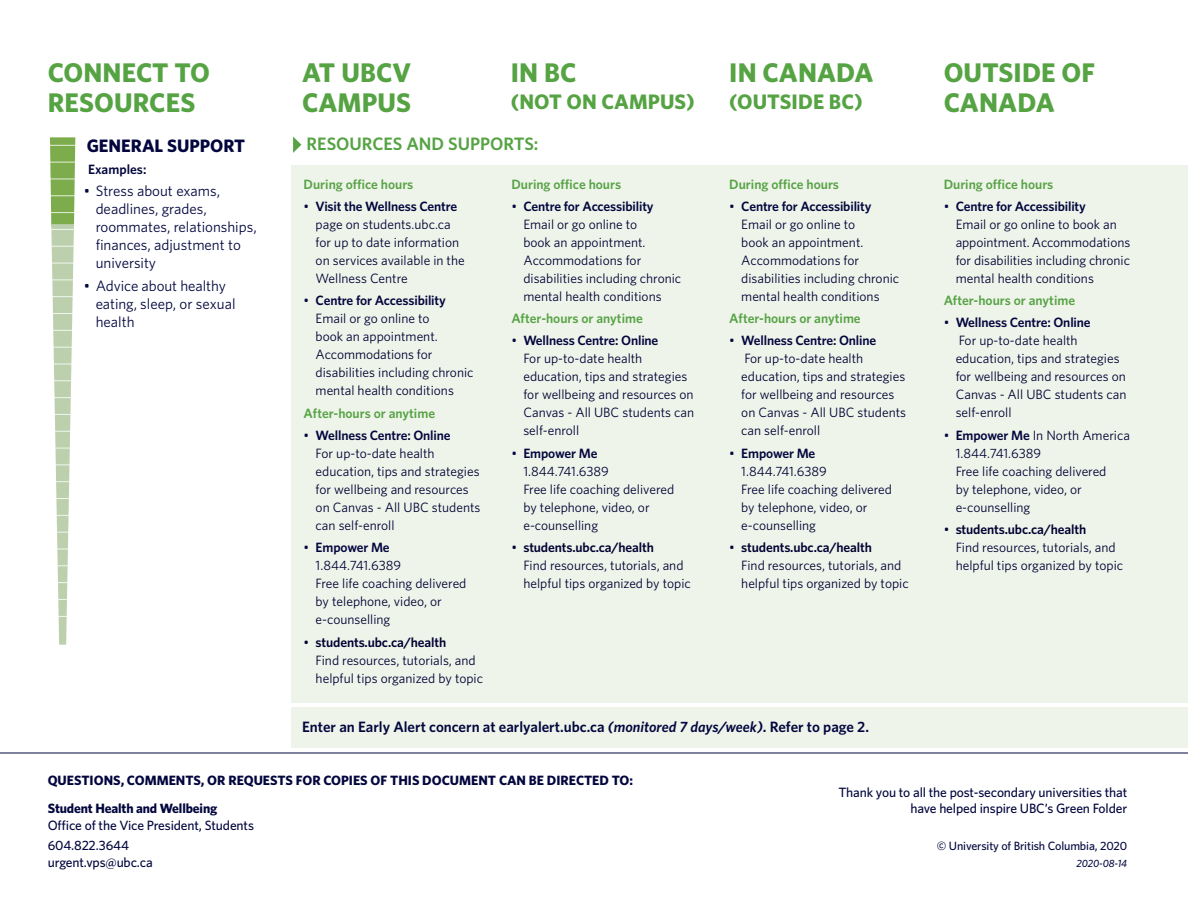
<style>
.page{position:relative;width:1188px;height:918px;background:#fff}
.page>*{position:absolute;margin:0;border:0;box-sizing:border-box;transform-origin:0 0}
.Heading_4{font:700 27px/30px "Whitney";letter-spacing:.005em;color:#56a344}
.Heading_4-2{font:700 21px "Whitney";letter-spacing:.005em;color:#56a344}
.Heading_2{font:600 18px "Whitney";color:#56a344}
.Heading_2-2{font:700 18px "Whitney";color:#02063d}
.t1{font:15px/18px "Whitney";color:#02063d}
.Body{font:600 15px "Whitney";color:#02063d}
.t2{font:13.5px/18px "Whitney";color:#000031}
.Body-2{font:500 13.5px/16.5px "Whitney";letter-spacing:-.01em;color:#02063d}
.Body_copy_in_blue{font:600 13.5px "Whitney";color:#56a344}
.Body-3{font:700 13.5px "Whitney";color:#02063d}
.Body_copy_in_blue-2{font:600 13.5px "Whitney";color:#02063d}
.Body-4{font:500 12px "Whitney";letter-spacing:-.01em;color:#02063d}
.Body-5{font:italic 500 10.5px "Whitney";letter-spacing:-.01em;color:#02063d}
.s1{color:#02063d}
.s2{font-weight:600;color:#02063d}
.s3{font-weight:600}
.s4{font-style:italic}
.s5{font-weight:700}
</style>
<div class="page">
<div style="left:292px;top:165px;width:896px;height:537px;background:#eff4eb"></div>
<svg style="left:50px;top:137px;width:25px;height:508px"></svg>
<hr style="left:48px;top:599px;width:30px;height:1px;background:#fff">
<hr style="left:48px;top:582px;width:30px;height:1px;background:#fff">
<hr style="left:48px;top:566px;width:30px;height:1px;background:#fff">
<hr style="left:48px;top:549px;width:30px;height:1px;background:#fff">
<hr style="left:48px;top:532px;width:30px;height:1px;background:#fff">
<hr style="left:48px;top:515px;width:30px;height:1px;background:#fff">
<hr style="left:48px;top:498px;width:30px;height:1px;background:#fff">
<hr style="left:48px;top:481px;width:30px;height:1px;background:#fff">
<hr style="left:48px;top:465px;width:30px;height:1px;background:#fff">
<hr style="left:48px;top:448px;width:30px;height:1px;background:#fff">
<hr style="left:48px;top:431px;width:30px;height:1px;background:#fff">
<hr style="left:48px;top:397px;width:30px;height:1px;background:#fff">
<hr style="left:48px;top:364px;width:30px;height:1px;background:#fff">
<hr style="left:48px;top:347px;width:30px;height:1px;background:#fff">
<hr style="left:48px;top:313px;width:30px;height:1px;background:#fff">
<hr style="left:48px;top:280px;width:30px;height:1px;background:#fff">
<hr style="left:48px;top:263px;width:30px;height:1px;background:#fff">
<hr style="left:48px;top:229px;width:30px;height:1px;background:#fff">
<hr style="left:48px;top:212px;width:30px;height:1px;background:#fff">
<hr style="left:48px;top:195px;width:30px;height:1px;background:#fff">
<hr style="left:48px;top:179px;width:30px;height:1px;background:#fff">
<hr style="left:48px;top:162px;width:30px;height:1px;background:#fff">
<hr style="left:48px;top:145px;width:30px;height:1px;background:#fff">
<hr style="left:48px;top:246px;width:30px;height:1px;background:#fff">
<hr style="left:48px;top:296px;width:30px;height:1px;background:#fff">
<hr style="left:48px;top:330px;width:30px;height:1px;background:#fff">
<hr style="left:48px;top:380px;width:30px;height:1px;background:#fff">
<hr style="left:48px;top:414px;width:30px;height:1px;background:#fff">
<hr style="left:39px;top:616px;width:47px;height:1px;background:#fff">
<svg style="left:293px;top:137px;width:8px;height:16px"></svg>
<div style="left:292px;top:707px;width:896px;height:41px;background:#eff4eb"></div>
<hr style="left:0;top:753px;width:1188px;height:1px;background:#02063d">
<p class="Heading_4" style="left:48px;top:57px;width:164px">CONNECT TO<br>RESOURCES</p>
<p class="Heading_2-2" style="left:87px;top:133px;width:160px">GENERAL SUPPORT</p>
<p class="Body_copy_in_blue-2" style="left:88px;top:161px;width:60px">Examples:</p>
<p class="t1" style="left:96px;top:181px;width:162px;text-indent:-12px">• Stress about exams, deadlines, grades, roommates, relationships, finances, adjustment to university</p>
<p class="t1" style="left:96px;top:276px;width:141px;text-indent:-12px">• Advice about healthy eating, sleep, or sexual health</p>
<p class="Heading_4" style="left:302px;top:57px;width:110px">AT UBCV<br>CAMPUS</p>
<p class="Heading_4" style="left:944px;top:57px;width:153px">OUTSIDE OF<br>CANADA</p>
<p class="Heading_4" style="left:511px;top:57px;width:67px">IN BC</p>
<p class="Heading_4-2" style="left:511px;top:88px;width:185px">(NOT ON CAMPUS)</p>
<p class="Heading_4" style="left:729px;top:57px;width:146px">IN CANADA</p>
<p class="Heading_4-2" style="left:729px;top:88px;width:135px">(OUTSIDE BC)</p>
<p class="Heading_2" style="left:307px;top:132px;width:233px">RESOURCES AND SUPPORTS:</p>
<p class="Body_copy_in_blue" style="left:304px;top:175px;width:111px">During office hours</p>
<p class="t2" style="left:316px;top:197px;width:151px;text-indent:-12px"><span class="s1">•</span> <span class="s2">Visit the Wellness Centre </span>page on students.ubc.ca for up to date information on services available in the<br>Wellness Centre</p>
<p class="t2" style="left:316px;top:291px;width:159px;text-indent:-12px"><span class="s1">•</span> <span class="s2">Centre for Accessibility<br></span>Email or go online to<br>book an appointment.<br>Accommodations for disabilities including chronic mental health conditions</p>
<p class="Body_copy_in_blue" style="left:304px;top:404px;width:133px">After-hours or anytime</p>
<p class="t2" style="left:316px;top:426px;width:166px;text-indent:-12px"><span class="s1">•</span> <span class="s2">Wellness Centre: Online<br></span>For up-to-date health education, tips and strategies for wellbeing and resources on Canvas - All UBC students can self-enroll</p>
<p class="t2" style="left:316px;top:538px;width:152px;text-indent:-12px"><span class="s1">•</span> <span class="s2">Empower Me<br></span>1.844.741.6389<br>Free life coaching delivered by telephone, video, or e-counselling</p>
<p class="t2" style="left:316px;top:633px;width:169px;text-indent:-12px">• <span class="s3">students.ubc.ca/health<br></span>Find resources, tutorials, and helpful tips organized by topic</p>
<p class="Body_copy_in_blue" style="left:511px;top:175px;width:111px">During office hours</p>
<p class="t2" style="left:523px;top:197px;width:159px;text-indent:-12px"><span class="s1">•</span> <span class="s2">Centre for Accessibility<br></span>Email or go online to<br>book an appointment.<br>Accommodations for disabilities including chronic mental health conditions</p>
<p class="Body_copy_in_blue" style="left:511px;top:310px;width:133px">After-hours or anytime</p>
<p class="t2" style="left:523px;top:331px;width:172px;text-indent:-12px"><span class="s1">•</span> <span class="s2">Wellness Centre: Online<br></span>For up-to-date health education, tips and strategies for wellbeing and resources on<br>Canvas - All UBC students can self-enroll</p>
<p class="t2" style="left:523px;top:444px;width:152px;text-indent:-12px"><span class="s1">•</span> <span class="s2">Empower Me<br></span>1.844.741.6389<br>Free life coaching delivered by telephone, video, or e-counselling</p>
<p class="t2" style="left:523px;top:538px;width:169px;text-indent:-12px">• <span class="s3">students.ubc.ca/health<br></span>Find resources, tutorials, and helpful tips organized by topic</p>
<p class="Body_copy_in_blue" style="left:729px;top:175px;width:111px">During office hours</p>
<p class="t2" style="left:741px;top:197px;width:159px;text-indent:-12px"><span class="s1">•</span> <span class="s2">Centre for Accessibility<br></span>Email or go online to<br>book an appointment.<br>Accommodations for disabilities including chronic mental health conditions</p>
<p class="Body_copy_in_blue" style="left:729px;top:310px;width:133px">After-hours or anytime</p>
<p class="t2" style="left:741px;top:331px;width:166px;text-indent:-12px"><span class="s1">•</span> <span class="s2">Wellness Centre: Online<br></span>For up-to-date health education, tips and strategies for wellbeing and resources on Canvas - All UBC students can self-enroll</p>
<p class="t2" style="left:741px;top:444px;width:152px;text-indent:-12px"><span class="s1">•</span> <span class="s2">Empower Me<br></span>1.844.741.6389<br>Free life coaching delivered by telephone, video, or e-counselling</p>
<p class="t2" style="left:741px;top:538px;width:169px;text-indent:-12px">• <span class="s3">students.ubc.ca/health<br></span>Find resources, tutorials, and helpful tips organized by topic</p>
<p class="Body" style="left:302px;top:717px;width:568px">Enter an Early Alert concern at earlyalert.ubc.ca <span class="s4">(monitored 7 days/week)</span>. Refer to page 2.</p>
<p class="Body_copy_in_blue" style="left:944px;top:175px;width:111px">During office hours</p>
<p class="t2" style="left:956px;top:197px;width:176px;text-indent:-12px"><span class="s1">•</span> <span class="s2">Centre for Accessibility<br></span>Email or go online to book an appointment. Accommodations for disabilities including chronic mental health conditions</p>
<p class="Body_copy_in_blue" style="left:944px;top:292px;width:133px">After-hours or anytime</p>
<p class="t2" style="left:956px;top:313px;width:172px;text-indent:-12px"><span class="s1">•</span> <span class="s2">Wellness Centre: Online<br></span>For up-to-date health education, tips and strategies for wellbeing and resources on<br>Canvas - All UBC students can self-enroll</p>
<p class="t2" style="left:956px;top:426px;width:176px;text-indent:-12px"><span class="s1">•</span> <span class="s2">Empower Me</span> In North America<br>1.844.741.6389<br>Free life coaching delivered<br>by telephone, video, or e-counselling</p>
<p class="t2" style="left:956px;top:520px;width:169px;text-indent:-12px">• <span class="s3">students.ubc.ca/health<br></span>Find resources, tutorials, and helpful tips organized by topic</p>
<p class="Body-3" style="left:48px;top:771px;width:587px">QUESTIONS, COMMENTS, OR REQUESTS FOR COPIES OF THIS DOCUMENT CAN BE DIRECTED TO:</p>
<p class="Body-2" style="left:48px;top:800px;width:208px"><span class="s5">Student Health and Wellbeing<br></span>Office of the Vice President, Students</p>
<p class="Body-2" style="left:48px;top:837px;width:107px">604.822.3644 urgent.vps@ubc.ca</p>
<p class="Body-2" style="left:839px;top:784px;width:290px;text-align:right">Thank you to all the post-secondary universities that have helped inspire UBC’s Green Folder</p>
<p class="Body-4" style="left:937px;top:838px;width:192px">© University of British Columbia, 2020</p>
<p class="Body-5" style="left:1077px;top:856px;width:52px">2020-08-14</p>
</div>
